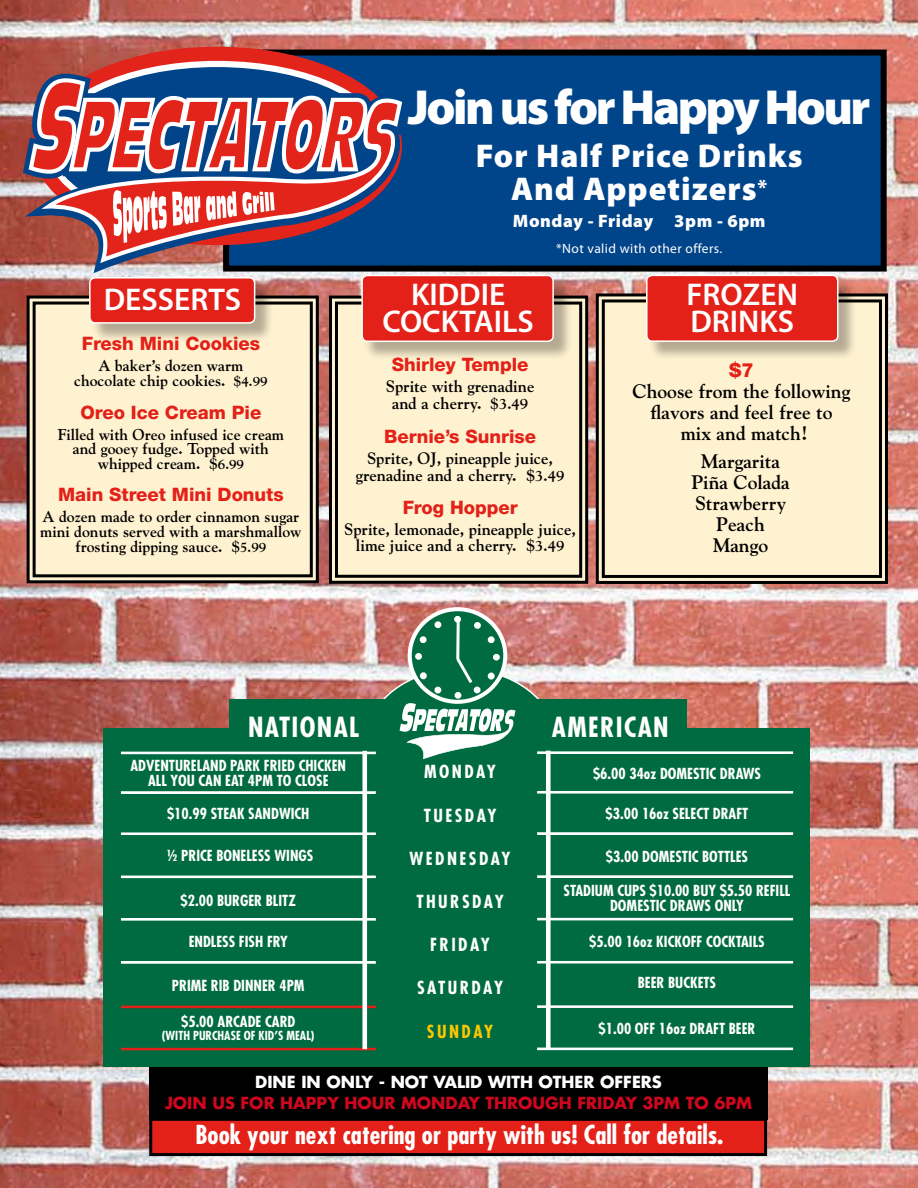
<style>
.page{position:relative;width:918px;height:1188px;background:#fff}
.page>*{position:absolute;margin:0;border:0;box-sizing:border-box;transform-origin:0 0}
.t1{font:900 49.5px "Myriad Pro";letter-spacing:-.05em;color:#fff}
.t2{font:900 33px/33px "Myriad Pro";letter-spacing:.03em;color:#fff;text-align:center}
.t3{font:600 31.5px/27px "Myriad Pro";color:#fff;text-align:center}
.t4{font:700 condensed 27px "Futura";letter-spacing:.05em;color:#fff}
.t5{font:700 condensed 25.5px "Futura";color:#fff}
.t6{font:700 19.5px/21px "Goudy";color:#000;text-align:center}
.t7{font:800 19.5px "Helvetica Neue";color:#e32118}
.t8{font:800 18.6px "Helvetica Neue";color:#e32118}
.t9{font:900 18px "Myriad Pro";letter-spacing:.03em;color:#fff}
.t10{font:700 condensed 17.55px "Futura";letter-spacing:.14em;color:#fff}
.t11{font:700 condensed 17.55px "Futura";letter-spacing:.14em;color:#fdc700}
.t12{font:700 16.5px/16.5px "Goudy";color:#000;text-align:center}
.t13{font:700 16.2px "Futura";color:#cc071e}
.t14{font:700 16.2px "Futura";color:#fff}
.t15{font:700 15.6px/14.7px "Goudy";color:#000;text-align:center}
.t16{font:700 condensed 14.85px/14.9px "Futura";color:#fff;text-align:center}
.t17{font:13.5px "Myriad Pro";letter-spacing:.03em;color:#fff}
.t18{font:700 condensed 12.15px "Futura";color:#fff}
.s1{font-size:14.25px}
.s2{font-size:13.5px}
.s3{font-size:15.6px}
.s4{font-size:15px}
</style>
<div class="page">
<img style="left:0;top:0;width:918px;height:831px">
<img style="left:0;top:831px;width:918px;height:357px">
<svg style="left:327px;top:294px;width:263px;height:291px;background:#f2e3c5"></svg>
<div style="left:335px;top:302px;width:247px;height:276px;border:3px solid #000"></div>
<div style="left:226px;top:53px;width:658px;height:216px;background:#004489"></div>
<div style="left:223px;top:50px;width:664px;height:222px;border:6px solid #000"></div>
<svg style="left:35px;top:26px;width:379px;height:263px"></svg>
<svg style="left:44px;top:95px;width:360px;height:194px"></svg>
<svg style="left:13px;top:64px;width:370px;height:179px"></svg>
<svg style="left:25px;top:294px;width:295px;height:291px;background:#f2e4c5"></svg>
<div style="left:33px;top:302px;width:280px;height:275px;border:3px solid #000"></div>
<div style="left:91px;top:279px;width:185px;height:64px;background:#000;opacity:.3"></div>
<div style="left:90px;top:278px;width:165px;height:45px;background:#e32118;border-radius:5px"></div>
<div style="left:89px;top:277px;width:166px;height:47px;border:2px solid #fff;border-radius:5px"></div>
<div style="left:363px;top:276px;width:211px;height:87px;background:#000;opacity:.3"></div>
<div style="left:362px;top:275px;width:191px;height:66px;background:#e32118;border-radius:5px"></div>
<div style="left:361px;top:275px;width:193px;height:67px;border:2px solid #fff;border-radius:5px"></div>
<svg style="left:594px;top:292px;width:296px;height:293px;background:#f2e5c6"></svg>
<div style="left:602px;top:299px;width:280px;height:279px;border:3px solid #000"></div>
<div style="left:648px;top:276px;width:211px;height:87px;background:#000;opacity:.3"></div>
<div style="left:647px;top:275px;width:191px;height:66px;background:#e32118;border-radius:5px"></div>
<div style="left:646px;top:275px;width:193px;height:67px;border:2px solid #fff;border-radius:5px"></div>
<div style="left:149px;top:1067px;width:618px;height:53px;background:#000"></div>
<svg style="left:367px;top:669px;width:188px;height:143px"></svg>
<div style="left:229px;top:699px;width:458px;height:115px;background:#006b40"></div>
<div style="left:103px;top:728px;width:707px;height:339px;background:#006b40"></div>
<div style="left:410px;top:609px;width:95px;height:93px;background:#006b40;border-radius:50%"></div>
<div style="left:408px;top:607px;width:99px;height:97px;border:4px solid #fff;border-radius:50%"></div>
<div style="left:537px;top:751px;width:256px;height:3px;border:2px solid #fff"></div>
<div style="left:537px;top:791px;width:256px;height:3px;border:2px solid #fff"></div>
<div style="left:537px;top:832px;width:256px;height:3px;border:2px solid #fff"></div>
<div style="left:537px;top:875px;width:256px;height:3px;border:2px solid #fff"></div>
<div style="left:537px;top:918px;width:256px;height:2px;border:2px solid #fff"></div>
<div style="left:537px;top:961px;width:256px;height:3px;border:2px solid #fff"></div>
<div style="left:537px;top:1005px;width:256px;height:3px;border:2px solid #fff"></div>
<div style="left:537px;top:1048px;width:256px;height:2px;border:2px solid #fff"></div>
<div style="left:546px;top:751px;width:5px;height:298px;border:2px solid #fff"></div>
<svg style="left:456px;top:622px;width:4px;height:33px"></svg>
<div style="left:474px;top:622px;width:7px;height:7px;border:3px solid #fff;border-radius:50%"></div>
<div style="left:488px;top:636px;width:7px;height:7px;border:3px solid #fff;border-radius:50%"></div>
<div style="left:493px;top:654px;width:7px;height:7px;border:3px solid #fff;border-radius:50%"></div>
<div style="left:488px;top:673px;width:7px;height:7px;border:3px solid #fff;border-radius:50%"></div>
<div style="left:474px;top:687px;width:7px;height:6px;border:3px solid #fff;border-radius:50%"></div>
<div style="left:455px;top:692px;width:6px;height:7px;border:3px solid #fff;border-radius:50%"></div>
<div style="left:434px;top:687px;width:7px;height:6px;border:3px solid #fff;border-radius:50%"></div>
<div style="left:420px;top:672px;width:7px;height:7px;border:3px solid #fff;border-radius:50%"></div>
<div style="left:415px;top:653px;width:7px;height:7px;border:3px solid #fff;border-radius:50%"></div>
<div style="left:420px;top:636px;width:7px;height:7px;border:3px solid #fff;border-radius:50%"></div>
<div style="left:435px;top:621px;width:6px;height:7px;border:3px solid #fff;border-radius:50%"></div>
<div style="left:454px;top:616px;width:7px;height:7px;border:3px solid #fff;border-radius:50%"></div>
<div style="left:121px;top:752px;width:255px;height:2px;border:2px solid #fff"></div>
<div style="left:121px;top:791px;width:255px;height:3px;border:2px solid #fff"></div>
<div style="left:121px;top:832px;width:255px;height:3px;border:2px solid #fff"></div>
<div style="left:121px;top:876px;width:255px;height:2px;border:2px solid #fff"></div>
<div style="left:121px;top:918px;width:255px;height:3px;border:2px solid #fff"></div>
<div style="left:121px;top:961px;width:255px;height:3px;border:2px solid #fff"></div>
<div style="left:121px;top:1006px;width:255px;height:2px;border:2px solid #e32118"></div>
<div style="left:121px;top:1048px;width:255px;height:2px;border:2px solid #e32118"></div>
<div style="left:362px;top:751px;width:5px;height:298px;border:2px solid #fff"></div>
<svg style="left:454px;top:655px;width:25px;height:42px"></svg>
<div style="left:151px;top:1119px;width:615px;height:36px;background:#e32118"></div>
<div style="left:149px;top:1118px;width:618px;height:38px;border:3px solid #000"></div>
<svg style="left:400px;top:703px;width:115px;height:56px"></svg>
<h3 class="t3" style="left:104px;top:285px;width:139px">DESSERTS</h3>
<p class="t8" style="left:82px;top:333px;width:180px">Fresh Mini Cookies</p>
<p class="t15" style="left:74px;top:358px;width:195px">A baker’s dozen warm chocolate chip cookies. <span class="s1">$</span><span class="s2">4.99</span></p>
<p class="t8" style="left:81px;top:401px;width:182px">Oreo Ice Cream Pie</p>
<p class="t15" style="left:58px;top:427px;width:228px">Filled with Oreo infused ice cream and gooey fudge. Topped with whipped cream. $<span class="s2">6.99</span></p>
<p class="t8" style="left:58px;top:484px;width:227px">Main Street Mini Donuts</p>
<p class="t15" style="left:40px;top:509px;width:263px">A dozen made to order cinnamon sugar mini donuts served with a marshmallow frosting dipping sauce. $<span class="s2">5.99</span></p>
<h1 class="t1" style="left:408px;top:74px;width:464px">Join us for Happy Hour</h1>
<h2 class="t2" style="left:476px;top:138px;width:329px">For Half Price Drinks<br>And Appetizers<sup>*</sup></h2>
<p class="t9" style="left:513px;top:209px;width:254px">Monday - Friday 3pm - 6pm</p>
<p class="t17" style="left:556px;top:240px;width:167px">*Not valid with other offers.</p>
<h3 class="t3" style="left:382px;top:280px;width:153px">KIDDIE<br>COCKTAILS</h3>
<p class="t8" style="left:392px;top:354px;width:138px">Shirley Temple</p>
<p class="t12" style="left:386px;top:378px;width:150px">Sprite with grenadine and a cherry. <span class="s3">$</span><span class="s4">3.49</span></p>
<p class="t8" style="left:384px;top:426px;width:153px">Bernie’s Sunrise</p>
<p class="t12" style="left:356px;top:450px;width:210px">Sprite, OJ, pineapple juice, grenadine and a cherry. $<span class="s4">3.49</span></p>
<p class="t8" style="left:403px;top:496px;width:116px">Frog Hopper</p>
<p class="t12" style="left:344px;top:521px;width:233px">Sprite, lemonade, pineapple juice, lime juice and a cherry. $<span class="s4">3.49</span></p>
<h3 class="t3" style="left:687px;top:281px;width:113px;text-align:left">FROZEN<br>DRINKS</h3>
<h3 class="t7" style="left:729px;top:359px;width:26px">$7</h3>
<h3 class="t6" style="left:633px;top:381px;width:219px">Choose from the following flavors and feel free to<br>mix and match!</h3>
<h3 class="t6" style="left:691px;top:450px;width:100px">Margarita<br>Piña Colada<br>Strawberry<br>Peach<br>Mango</h3>
<h3 class="t4" style="left:248px;top:710px;width:113px">NATIONAL</h3>
<h3 class="t4" style="left:552px;top:710px;width:118px">AMERICAN</h3>
<p class="t16" style="left:593px;top:766px;width:169px">$6.00 34oz DOMESTIC DRAWS</p>
<p class="t16" style="left:606px;top:806px;width:144px">$3.00 16oz SELECT DRAFT</p>
<p class="t16" style="left:606px;top:849px;width:144px">$3.00 DOMESTIC BOTTLES</p>
<p class="t16" style="left:564px;top:883px;width:228px">STADIUM CUPS $10.00 BUY $5.50 REFILL<br>DOMESTIC DRAWS ONLY</p>
<p class="t16" style="left:589px;top:934px;width:177px">$5.00 16oz KICKOFF COCKTAILS</p>
<p class="t16" style="left:638px;top:975px;width:80px">BEER BUCKETS</p>
<p class="t16" style="left:599px;top:1021px;width:158px">$1.00 OFF 16oz DRAFT BEER</p>
<p class="t16" style="left:130px;top:758px;width:217px">ADVENTURELAND PARK FRIED CHICKEN<br>ALL YOU CAN EAT 4PM TO CLOSE</p>
<p class="t16" style="left:167px;top:806px;width:144px">$10.99 STEAK SANDWICH</p>
<p class="t16" style="left:167px;top:848px;width:148px">½ PRICE BONELESS WINGS</p>
<p class="t16" style="left:181px;top:893px;width:117px">$2.00 BURGER BLITZ</p>
<p class="t16" style="left:189px;top:934px;width:101px">ENDLESS FISH FRY</p>
<p class="t16" style="left:172px;top:978px;width:134px">PRIME RIB DINNER 4PM</p>
<p class="t16" style="left:181px;top:1014px;width:116px">$5.00 ARCADE CARD</p>
<p class="t18" style="left:162px;top:1028px;width:154px">(WITH PURCHASE OF KID’S MEAL)</p>
<p class="t10" style="left:424px;top:761px;width:73px">MONDAY</p>
<p class="t10" style="left:424px;top:804px;width:74px">TUESDAY</p>
<p class="t10" style="left:410px;top:847px;width:103px">WEDNESDAY</p>
<p class="t10" style="left:416px;top:890px;width:89px">THURSDAY</p>
<p class="t10" style="left:430px;top:933px;width:61px">FRIDAY</p>
<p class="t10" style="left:417px;top:977px;width:87px">SATURDAY</p>
<p class="t11" style="left:427px;top:1020px;width:68px">SUNDAY</p>
<p class="t14" style="left:255px;top:1071px;width:408px">DINE IN ONLY - NOT VALID WITH OTHER OFFERS</p>
<p class="t13" style="left:165px;top:1092px;width:589px">JOIN US FOR HAPPY HOUR MONDAY THROUGH FRIDAY 3PM TO 6PM</p>
<h3 class="t5" style="left:195px;top:1118px;width:530px">Book your next catering or party with us! Call for details.</h3>
</div>
